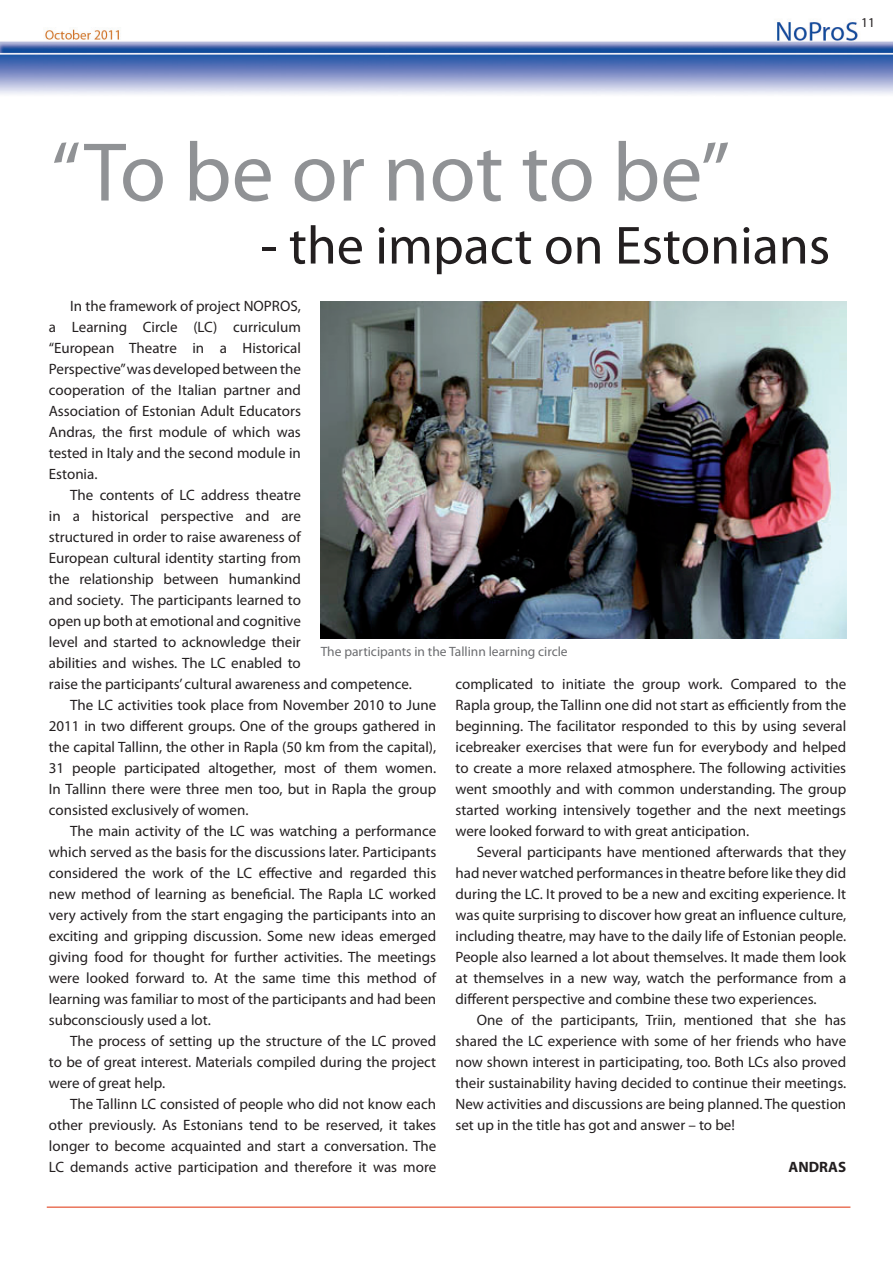
<style>
.page{position:relative;width:893px;height:1263px;background:#fff}
.page>*{position:absolute;margin:0;border:0;box-sizing:border-box;transform-origin:0 0}
.t1{font:84px "Myriad Pro";color:#909295}
.t2{font:54px "Myriad Pro";color:#231f20}
.t3{font:15px/21px "Myriad Pro";color:#231f20;text-align:justify}
.t4{font:700 15px "Myriad Pro";color:#231f20}
.t5{font:13.5px "Myriad Pro";color:#6c6d70}
.t6{font:13.5px "Myriad Pro";color:#231f20}
</style>
<div class="page">
<img style="left:0;top:22px;width:893px;height:72px">
<hr style="left:47px;top:1206px;width:803px;height:2px;background:#e34624">
<img style="left:321px;top:301px;width:525px;height:337px">
<p class="t6" style="left:861px;top:14px;width:15px">11</p>
<h1 class="t1" style="left:51px;top:121px;width:680px">“To be or not to be”</h1>
<h2 class="t2" style="left:261px;top:212px;width:571px">- the impact on Estonians</h2>
<p class="t3" style="left:49px;top:296px;width:254px;text-indent:21px">In the framework of project NOPROS, a Learning Circle (LC) curriculum “European Theatre in a Historical Perspective” was developed between the cooperation of the Italian partner and Association of Estonian Adult Educators Andras, the first module of which was tested in Italy and the second module in Estonia.</p>
<p class="t3" style="left:70px;top:485px;width:232px">The contents of LC address theatre</p>
<p class="t3" style="left:49px;top:506px;width:253px">in a historical perspective and are</p>
<p class="t3" style="left:49px;top:527px;width:253px">structured in order to raise awareness of</p>
<p class="t3" style="left:49px;top:548px;width:253px">European cultural identity starting from</p>
<p class="t3" style="left:49px;top:569px;width:254px">the relationship between humankind</p>
<p class="t3" style="left:49px;top:590px;width:254px">and society. The participants learned to</p>
<p class="t3" style="left:49px;top:611px;width:253px">open up both at emotional and cognitive</p>
<p class="t3" style="left:49px;top:632px;width:253px">level and started to acknowledge their</p>
<p class="t3" style="left:49px;top:653px;width:253px">abilities and wishes. The LC enabled to</p>
<p class="t3" style="left:49px;top:674px;width:365px">raise the participants’ cultural awareness and competence.</p>
<p class="t3" style="left:70px;top:695px;width:367px">The LC activities took place from November 2010 to June</p>
<p class="t3" style="left:49px;top:716px;width:389px">2011 in two different groups. One of the groups gathered in</p>
<p class="t3" style="left:49px;top:737px;width:389px">the capital Tallinn, the other in Rapla (50 km from the capital),</p>
<p class="t3" style="left:49px;top:758px;width:389px">31 people participated altogether, most of them women.</p>
<p class="t3" style="left:49px;top:779px;width:389px">In Tallinn there were three men too, but in Rapla the group</p>
<p class="t3" style="left:49px;top:800px;width:201px">consisted exclusively of women.</p>
<p class="t3" style="left:70px;top:821px;width:368px">The main activity of the LC was watching a performance</p>
<p class="t3" style="left:49px;top:842px;width:389px">which served as the basis for the discussions later. Participants</p>
<p class="t3" style="left:49px;top:863px;width:389px">considered the work of the LC effective and regarded this</p>
<p class="t3" style="left:49px;top:884px;width:389px">new method of learning as beneficial. The Rapla LC worked</p>
<p class="t3" style="left:49px;top:905px;width:389px">very actively from the start engaging the participants into an</p>
<p class="t3" style="left:49px;top:926px;width:389px">exciting and gripping discussion. Some new ideas emerged</p>
<p class="t3" style="left:49px;top:947px;width:389px">giving food for thought for further activities. The meetings</p>
<p class="t3" style="left:49px;top:968px;width:389px">were looked forward to. At the same time this method of</p>
<p class="t3" style="left:49px;top:989px;width:389px">learning was familiar to most of the participants and had been</p>
<p class="t3" style="left:49px;top:1010px;width:163px">subconsciously used a lot.</p>
<p class="t3" style="left:70px;top:1031px;width:368px">The process of setting up the structure of the LC proved</p>
<p class="t3" style="left:49px;top:1052px;width:389px">to be of great interest. Materials compiled during the project</p>
<p class="t3" style="left:49px;top:1073px;width:118px">were of great help.</p>
<p class="t3" style="left:70px;top:1094px;width:367px">The Tallinn LC consisted of people who did not know each</p>
<p class="t3" style="left:49px;top:1115px;width:389px">other previously. As Estonians tend to be reserved, it takes</p>
<p class="t3" style="left:49px;top:1136px;width:389px">longer to become acquainted and start a conversation. The</p>
<p class="t3" style="left:49px;top:1157px;width:389px">LC demands active participation and therefore it was more</p>
<p class="t5" style="left:321px;top:643px;width:249px">The participants in the Tallinn learning circle</p>
<p class="t3" style="left:455px;top:673px;width:392px">complicated to initiate the group work. Compared to the Rapla group, the Tallinn one did not start as efficiently from the beginning. The facilitator responded to this by using several icebreaker exercises that were fun for everybody and helped to create a more relaxed atmosphere. The following activities went smoothly and with common understanding. The group started working intensively together and the next meetings were looked forward to with great anticipation.</p>
<p class="t3" style="left:455px;top:841px;width:392px;text-indent:21px">Several participants have mentioned afterwards that they had never watched performances in theatre before like they did during the LC. It proved to be a new and exciting experience. It was quite surprising to discover how great an influence culture, including theatre, may have to the daily life of Estonian people.<br>People also learned a lot about themselves. It made them look at themselves in a new way, watch the performance from a different perspective and combine these two experiences.</p>
<p class="t3" style="left:455px;top:1009px;width:392px;text-indent:21px">One of the participants, Triin, mentioned that she has shared the LC experience with some of her friends who have now shown interest in participating, too. Both LCs also proved their sustainability having decided to continue their meetings.<br>New activities and discussions are being planned. The question set up in the title has got and answer – to be!</p>
<p class="t4" style="left:789px;top:1157px;width:59px">ANDRAS</p>
</div>
